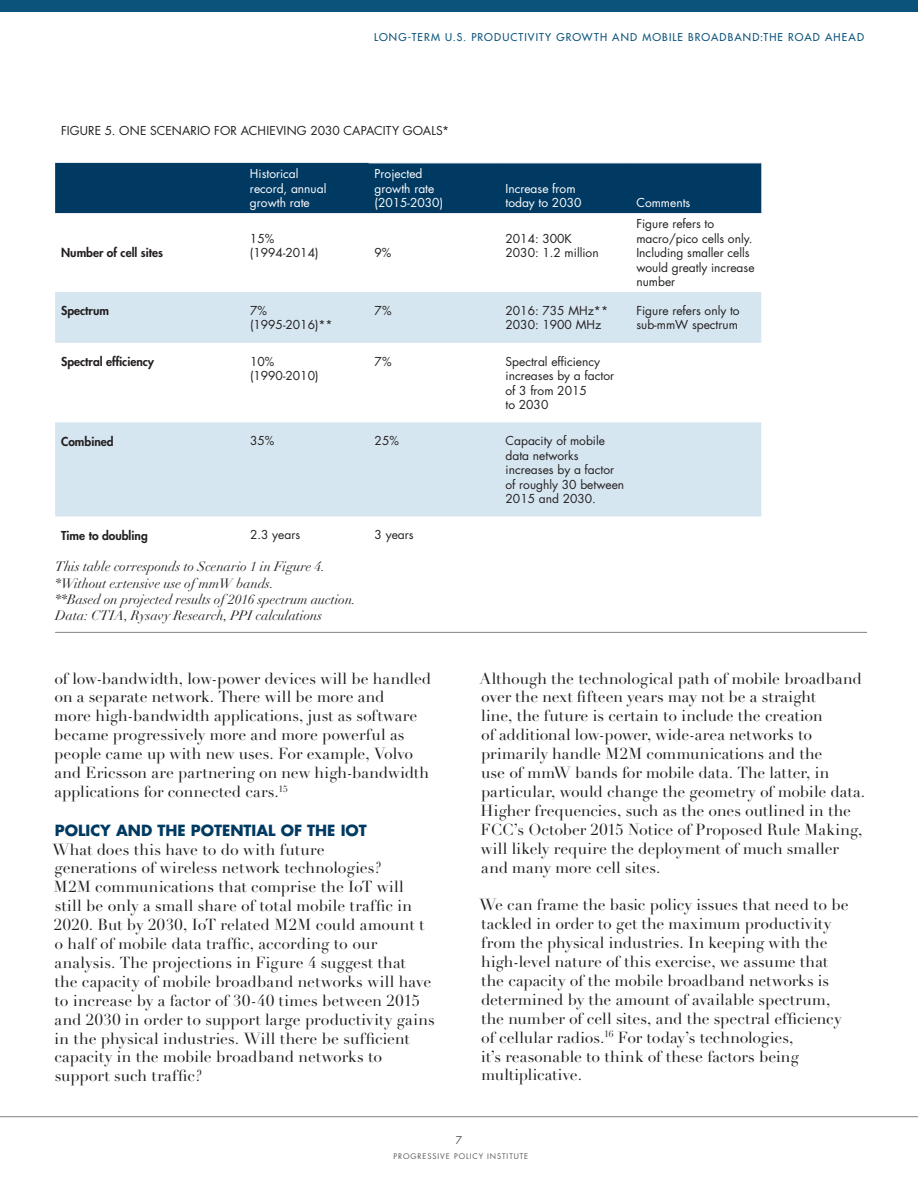
<style>
.page{position:relative;width:918px;height:1188px;background:#fff}
.page>*{position:absolute;margin:0;border:0;box-sizing:border-box;transform-origin:0 0}
.t1{font:15.75px/18.9px "Didot LH";color:#231f20}
.t2{font:700 15px "Futura";color:#003a62}
.t3{font:italic 13.5px/16.2px "Didot LH";color:#231f20}
.t4{font:12px/14.4px "Futura";color:#231f20}
.t5{font:12px/14.4px "Futura";color:#fff}
.t6{font:800 12px "Futura";color:#231f20}
.t7{font:10.5px "Futura";letter-spacing:.11em;color:#0b537b}
.t8{font:10.5px "Futura";color:#57585a}
.t9{font:7.5px "Futura";letter-spacing:.12em;color:#57585a}
</style>
<div class="page">
<hr style="left:0;top:1116px;width:918px;height:1px;background:#808285">
<div style="left:0;top:0;width:918px;height:12px;background:#0b537b"></div>
<hr style="left:55px;top:632px;width:812px;height:1px;background:#808285">
<div style="left:55px;top:163px;width:706px;height:50px;background:#003a62"></div>
<svg style="left:55px;top:292px;width:706px;height:224px;fill:#d6e6f0"></svg>
<hr style="left:369px;top:163px;width:130px;height:1px;background:#fff">
<hr style="left:499px;top:163px;width:131px;height:1px;background:#fff">
<hr style="left:630px;top:163px;width:131px;height:1px;background:#fff">
<p class="t7" style="left:374px;top:31px;width:491px">LONG-TERM U.S. PRODUCTIVITY GROWTH AND MOBILE BROADBAND:THE ROAD AHEAD</p>
<p class="t4" style="left:61px;top:124px;width:390px">Figure 5. One scenario for achieving 2030 capacity goals*</p>
<p class="t5" style="left:250px;top:167px;width:78px">H istorical record, annual growth rate</p>
<p class="t5" style="left:375px;top:167px;width:70px">Projected growth rate (2015-2030)</p>
<p class="t6" style="left:61px;top:245px;width:103px">Number of cell sites</p>
<p class="t4" style="left:250px;top:231px;width:70px">15% (1994-2014)</p>
<p class="t4" style="left:375px;top:246px;width:18px">9%</p>
<p class="t5" style="left:506px;top:181px;width:78px">Increase from today to 2030</p>
<p class="t4" style="left:506px;top:231px;width:95px">2014: 300K<br>2030: 1.2 million</p>
<p class="t5" style="left:636px;top:195px;width:56px">Comments</p>
<p class="t4" style="left:636px;top:217px;width:120px">Figure refers to macro/pico cells only.<br>Including smaller cells would greatly increase number</p>
<p class="t6" style="left:61px;top:303px;width:50px">Spectrum</p>
<p class="t4" style="left:250px;top:303px;width:84px">7% (1995-2016)**</p>
<p class="t4" style="left:375px;top:303px;width:18px">7%</p>
<p class="t4" style="left:506px;top:303px;width:104px">2016: 735 MHz**<br>2030: 1900 MHz</p>
<p class="t4" style="left:636px;top:303px;width:105px">Figure refers only to sub-mmW spectrum</p>
<p class="t6" style="left:61px;top:353px;width:95px">Spectral efficiency</p>
<p class="t4" style="left:250px;top:354px;width:70px">10% (1990-2010)</p>
<p class="t4" style="left:375px;top:354px;width:18px">7%</p>
<p class="t4" style="left:506px;top:354px;width:110px">Spectral efficiency increases by a factor of 3 from 2015<br>to 2030</p>
<p class="t6" style="left:61px;top:433px;width:54px">Combined</p>
<p class="t4" style="left:250px;top:434px;width:26px">35%</p>
<p class="t4" style="left:375px;top:434px;width:26px">25%</p>
<p class="t4" style="left:506px;top:434px;width:120px">Capacity of mobile data networks increases by a factor of roughly 30 between<br>2015 and 2030.</p>
<p class="t6" style="left:61px;top:527px;width:88px">Time to doubling</p>
<p class="t4" style="left:250px;top:528px;width:52px">2.3 years</p>
<p class="t4" style="left:375px;top:528px;width:41px">3 years</p>
<p class="t3" style="left:55px;top:559px;width:302px">This table corresponds to Scenario 1 in Figure 4. *Without extensive use of mmW bands.<br>**Based on projected results of 2016 spectrum auction.<br>Data: CTIA, Rysavy Research, PPI calculations</p>
<p class="t1" style="left:54px;top:669px;width:378px">of low-bandwidth, low-power devices will be handled on a separate network. There will be more and<br>more high-bandwidth applications, just as software became progressively more and more powerful as people came up with new uses. For example, Volvo and Ericsson are partnering on new high-bandwidth applications for connected cars.<sup>15</sup></p>
<p class="t2" style="left:55px;top:820px;width:313px">POLICY AND THE POTENTIAL OF THE IOT</p>
<p class="t1" style="left:53px;top:840px;width:384px">What does this have to do with future<br>generations of wireless network technologies?<br>M2M communications that comprise the IoT will<br>still be only a small share of total mobile traffic in 2020. But by 2030, IoT related M2M could amount t o half of mobile data traffic, according to our analysis. The projections in Figure 4 suggest that<br>the capacity of mobile broadband networks will have to increase by a factor of 30-40 times between 2015 and 2030 in order to support large productivity gains in the physical industries. Will there be sufficient capacity in the mobile broadband networks to support such traffic?</p>
<p class="t1" style="left:479px;top:669px;width:387px">Although the technological path of mobile broadband over the next fifteen years may not be a straight<br>line, the future is certain to include the creation<br>of additional low-power, wide-area networks to primarily handle M2M communications and the<br>use of mmW bands for mobile data. The latter, in particular, would change the geometry of mobile data.<br>Higher frequencies, such as the ones outlined in the FCC’s October 2015 Notice of Proposed Rule Making, will likely require the deployment of much smaller and many more cell sites.</p>
<p class="t1" style="left:479px;top:896px;width:371px">We can frame the basic policy issues that need to be tackled in order to get the maximum productivity from the physical industries. In keeping with the high-level nature of this exercise, we assume that the capacity of the mobile broadband networks is determined by the amount of available spectrum, the number of cell sites, and the spectral efficiency of cellular radios.<sup>16</sup> For today’s technologies,<br>it’s reasonable to think of these factors being multiplicative.</p>
<p class="t8" style="left:456px;top:1133px;width:8px">7</p>
<p class="t9" style="left:394px;top:1151px;width:136px">Progressive Policy Inst itute</p>
</div>
